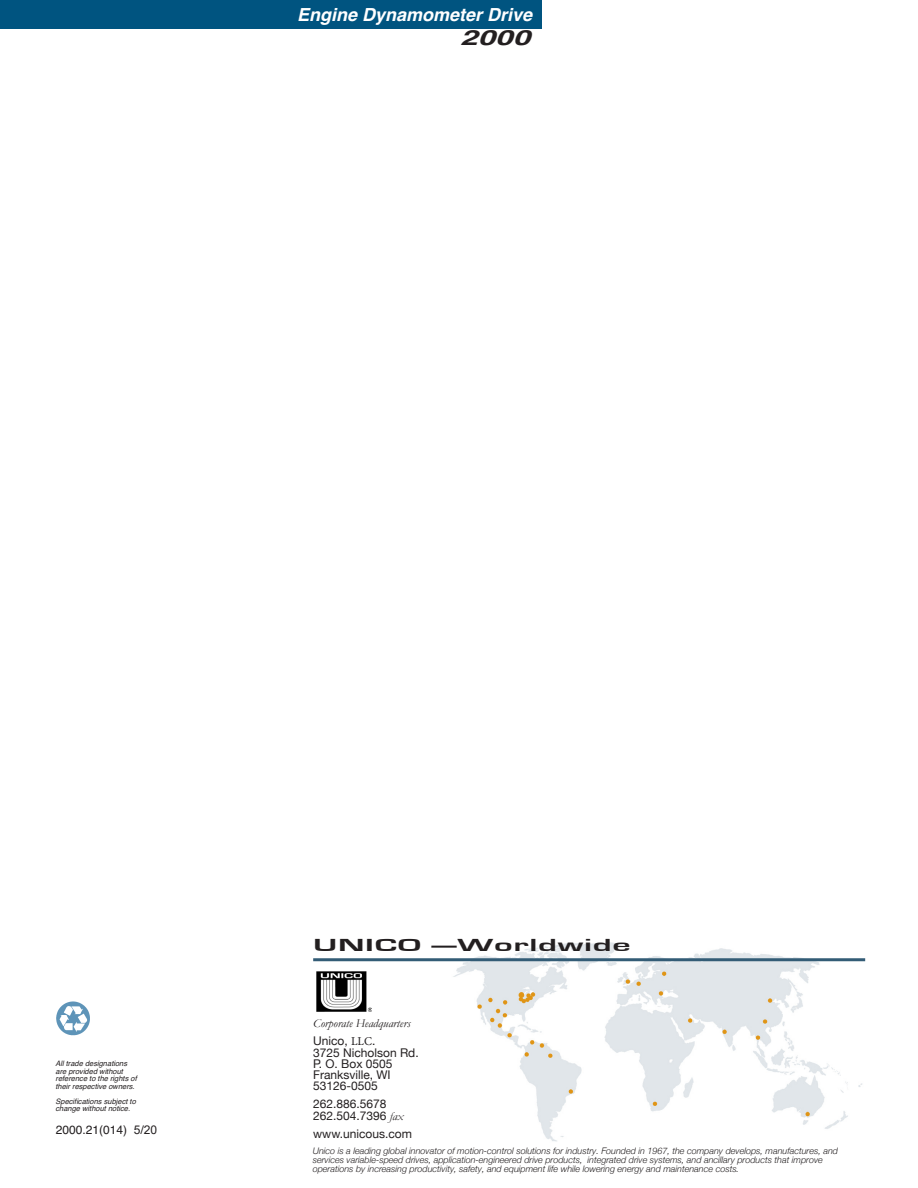
<style>
.page{position:relative;width:918px;height:1188px;background:#fff}
.page>*{position:absolute;margin:0;border:0;box-sizing:border-box;transform-origin:0 0}
.t1{font:italic 700 21px "Helvetica";color:#231f20;scale:1.5 1}
.t2{font:italic 700 18px "Helvetica";color:#fff}
.t3{font:700 18px "Eurostile";letter-spacing:.02em;color:#231f20;scale:2 1}
.t4{font:12px/11.2px "Helvetica Neue";color:#231f20}
.t5{font:italic 12px "Garamond";color:#231f20}
.t6{font:12px "Helvetica";color:#231f20}
.t7{font:italic 300 9px/9px "Helvetica Neue";color:#231f20}
.t8{font:italic 7.5px/7.5px "Helvetica";color:#231f20}
.s1{font-family:"Arial"}
.s2{font-family:"Minion Pro"}
.s3{font-family:"Garamond";font-style:italic}
</style>
<div class="page">
<div style="left:0;top:0;width:541px;height:28px;background:#005480"></div>
<img style="left:56px;top:1001px;width:34px;height:35px">
<img style="left:451px;top:942px;width:414px;height:200px">
<img style="left:316px;top:971px;width:55px;height:41px">
<hr style="left:313px;top:958px;width:552px;height:3px;background:#335c76">
<h2 class="t2" style="left:297px;top:8px;width:240px">Engine Dynamometer Drive</h2>
<h1 class="t1" style="left:460px;top:30px;width:52px">2000</h1>
<p class="t8" style="left:56px;top:1061px;width:84px">All trade designations are provided without reference to the rights of their respective owners.</p>
<p class="t8" style="left:56px;top:1098px;width:83px">Specifications subject to change without notice.</p>
<h3 class="t6" style="left:56px;top:1126px;width:103px">2000.21(014) <span class="s1">5</span>/<span class="s1">20</span></h3>
<h2 class="t3" style="left:313px;top:935px;width:160px">UNICO —Worldwide</h2>
<h3 class="t5" style="left:313px;top:1016px;width:99px">Corporate Headquarters</h3>
<h3 class="t4" style="left:313px;top:1036px;width:107px">Unico, <span class="s2">LLC</span>.<br>3725 Nicholson Rd.<br>P. O. Box 0505<br>Franksville, WI<br>53126-0505</h3>
<h3 class="t4" style="left:313px;top:1099px;width:92px">262.886.5678<br>262.504.7396 <span class="s3">fax</span></h3>
<h3 class="t4" style="left:313px;top:1129px;width:100px">www.unicous.com</h3>
<p class="t7" style="left:313px;top:1146px;width:527px">Unico is a leading global innovator of motion-control solutions for industry. Founded in 1967, the company develops, manufactures, and services variable-speed drives, application-engineered drive products, integrated drive systems, and ancillary products that improve operations by increasing productivity, safety, and equipment life while lowering energy and maintenance costs.</p>
</div>
